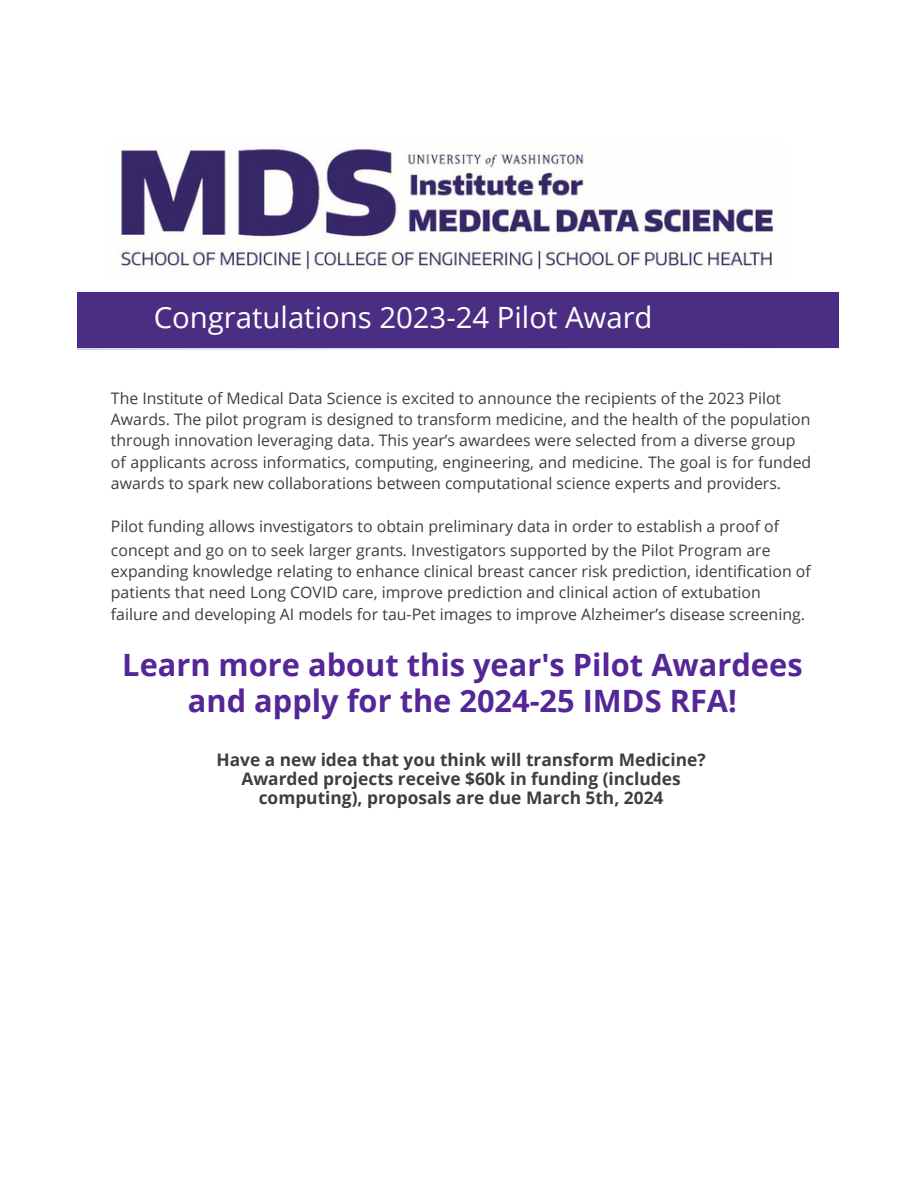
<style>
.page{position:relative;width:918px;height:1188px;background:#fff}
.page>*{position:absolute;margin:0;border:0;box-sizing:border-box;transform-origin:0 0}
.t1{font:700 30.75px/36px "Open Sans";color:#552697;text-align:center}
.t2{font:29.4px "Open Sans";color:#fff}
.t3{font:700 17.4px/19.2px "Open Sans";color:#3e3e3e;text-align:center}
.t4{font:15.9px/21.3px "Open Sans";color:#3e3e3e}
</style>
<div class="page">
<div style="left:77px;top:292px;width:762px;height:57px;background:#4b2e83"></div>
<svg style="left:77px;top:349px;width:362px;height:1px"></svg>
<img style="left:119px;top:148px;width:657px;height:122px">
<p class="t2" style="left:154px;top:296px;width:500px">Congratulations 2023-24 Pilot Award</p>
<h2 class="t4" style="left:111px;top:387px;width:701px">The Institute of Medical Data Science is excited to announce the recipients of the 2023 Pilot<br>Awards. The pilot program is designed to transform medicine, and the health of the population through innovation leveraging data. This year’s awardees were selected from a diverse group</h2>
<p class="t4" style="left:111px;top:451px;width:702px">of applicants across informatics, computing, engineering, and medicine. The goal is for funded awards to spark new collaborations between computational science experts and providers.</p>
<p class="t4" style="left:111px;top:515px;width:670px">Pilot funding allows investigators to obtain preliminary data in order to establish a proof of</p>
<p class="t4" style="left:111px;top:539px;width:661px">concept and go on to seek larger grants. Investigators supported by the Pilot Program are</p>
<p class="t4" style="left:111px;top:560px;width:701px">expanding knowledge relating to enhance clinical breast cancer risk prediction, identification of</p>
<p class="t4" style="left:111px;top:582px;width:652px">patients that need Long COVID care, improve prediction and clinical action of extubation</p>
<p class="t4" style="left:111px;top:603px;width:696px">failure and developing AI models for tau-Pet images to improve Alzheimer’s disease screening.</p>
<p class="t1" style="left:122px;top:646px;width:682px">Learn more about this year's Pilot Awardees and apply for the 2024-25 IMDS RFA!</p>
<h1 class="t3" style="left:216px;top:750px;width:491px">Have a new idea that you think will transform Medicine?<br>Awarded projects receive $60k in funding (includes computing), proposals are due March 5th, 2024</h1>
</div>
